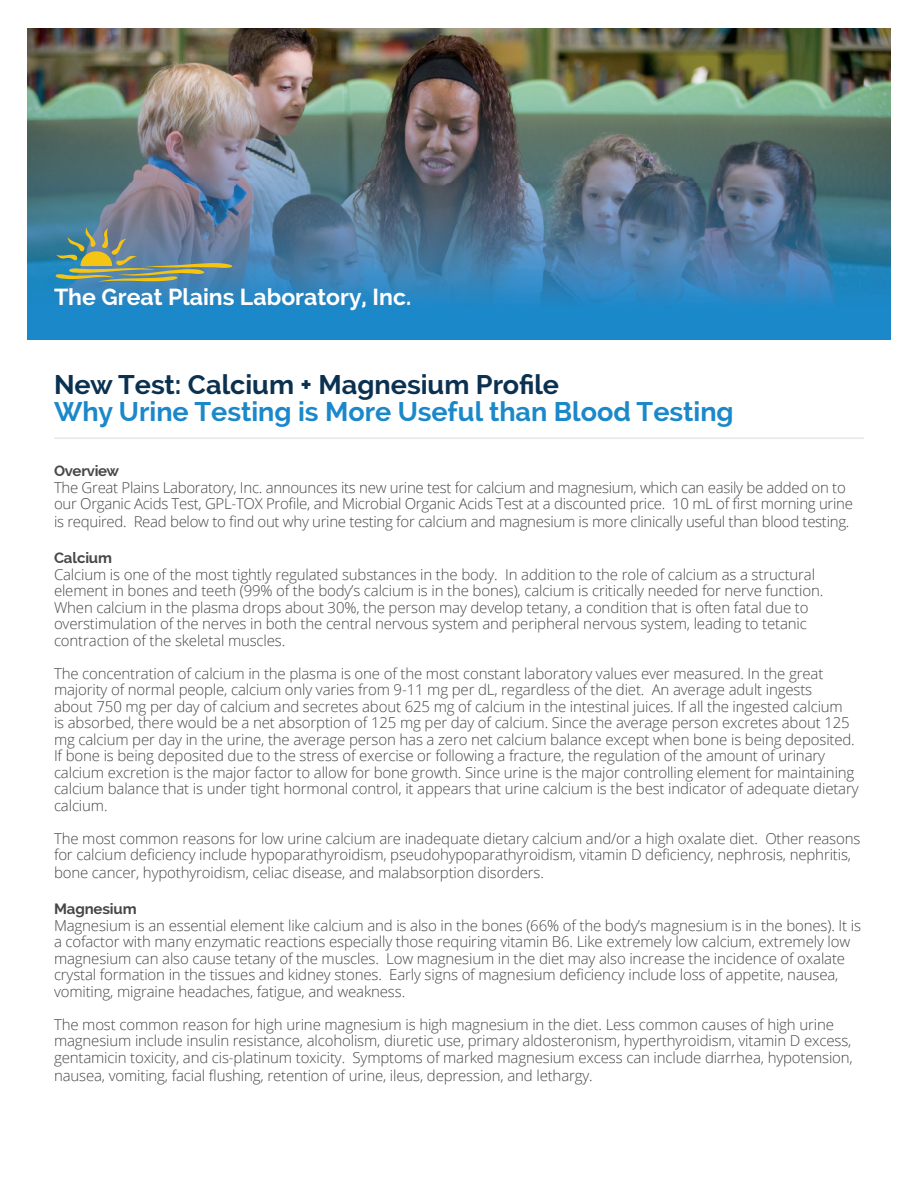
<style>
.page{position:relative;width:918px;height:1188px;background:#fff}
.page>*{position:absolute;margin:0;border:0;box-sizing:border-box;transform-origin:0 0}
.t1{font:700 27px "Raleway";color:#1b88c9}
.t2{font:700 27px "Raleway";color:#0b3151}
.t3{font:700 23.1px "Raleway";color:#fff}
.t4{font:300 15px/16.5px "Open Sans";letter-spacing:-.01em;color:#464748}
.t5{font:700 15px "Raleway";letter-spacing:-.01em;color:#464748}
</style>
<div class="page">
<img style="left:27px;top:29px;width:864px;height:310px">
<svg style="left:54px;top:227px;width:183px;height:56px;background:#738b8b"></svg>
<hr style="left:54px;top:437px;width:810px;height:2px;background:#e6e7e9">
<h2 class="t3" style="left:54px;top:284px;width:359px">The Great Plains Laboratory, Inc.</h2>
<h1 class="t2" style="left:54px;top:369px;width:507px">New Test: Calcium + Magnesium Profile</h1>
<h1 class="t1" style="left:54px;top:396px;width:681px">Why Urine Testing is More Useful than Blood Testing</h1>
<p class="t5" style="left:54px;top:462px;width:67px">Overview</p>
<p class="t4" style="left:54px;top:478px;width:800px">The Great Plains Laboratory, Inc. announces its new urine test for calcium and magnesium, which can easily be added on to our Organic Acids Test, GPL-TOX Profile, and Microbial Organic Acids Test at a discounted price. 10 mL of first morning urine</p>
<p class="t4" style="left:54px;top:513px;width:797px">is required. Read below to find out why urine testing for calcium and magnesium is more clinically useful than blood testing.</p>
<p class="t5" style="left:54px;top:549px;width:60px">Calcium</p>
<p class="t4" style="left:54px;top:565px;width:771px">Calcium is one of the most tightly regulated substances in the body. In addition to the role of calcium as a structural element in bones and teeth (99% of the body’s calcium is in the bones), calcium is critically needed for nerve function.<br>When calcium in the plasma drops about 30%, the person may develop tetany, a condition that is often fatal due to overstimulation of the nerves in both the central nervous system and peripheral nervous system, leading to tetanic contraction of the skeletal muscles.</p>
<p class="t4" style="left:54px;top:664px;width:806px">The concentration of calcium in the plasma is one of the most constant laboratory values ever measured. In the great majority of normal people, calcium only varies from 9-11 mg per dL, regardless of the diet. An average adult ingests<br>about 750 mg per day of calcium and secretes about 625 mg of calcium in the intestinal juices. If all the ingested calcium<br>is absorbed, there would be a net absorption of 125 mg per day of calcium. Since the average person excretes about 125 mg calcium per day in the urine, the average person has a zero net calcium balance except when bone is being deposited.<br>If bone is being deposited due to the stress of exercise or following a fracture, the regulation of the amount of urinary calcium excretion is the major factor to allow for bone growth. Since urine is the major controlling element for maintaining calcium balance that is under tight hormonal control, it appears that urine calcium is the best indicator of adequate dietary calcium.</p>
<p class="t4" style="left:54px;top:829px;width:808px">The most common reasons for low urine calcium are inadequate dietary calcium and/or a high oxalate diet. Other reasons for calcium deficiency include hypoparathyroidism, pseudohypoparathyroidism, vitamin D deficiency, nephrosis, nephritis,</p>
<p class="t4" style="left:54px;top:864px;width:492px">bone cancer, hypothyroidism, celiac disease, and malabsorption disorders.</p>
<p class="t5" style="left:54px;top:900px;width:84px">Magnesium</p>
<p class="t4" style="left:54px;top:916px;width:809px">Magnesium is an essential element like calcium and is also in the bones (66% of the body’s magnesium is in the bones). It is a cofactor with many enzymatic reactions especially those requiring vitamin B6. Like extremely low calcium, extremely low magnesium can also cause tetany of the muscles. Low magnesium in the diet may also increase the incidence of oxalate crystal formation in the tissues and kidney stones. Early signs of magnesium deficiency include loss of appetite, nausea, vomiting, migraine headaches, fatigue, and weakness.</p>
<p class="t4" style="left:54px;top:1015px;width:800px">The most common reason for high urine magnesium is high magnesium in the diet. Less common causes of high urine magnesium include insulin resistance, alcoholism, diuretic use, primary aldosteronism, hyperthyroidism, vitamin D excess, gentamicin toxicity, and cis-platinum toxicity. Symptoms of marked magnesium excess can include diarrhea, hypotension,</p>
<p class="t4" style="left:54px;top:1066px;width:540px">nausea, vomiting, facial flushing, retention of urine, ileus, depression, and lethargy.</p>
</div>
